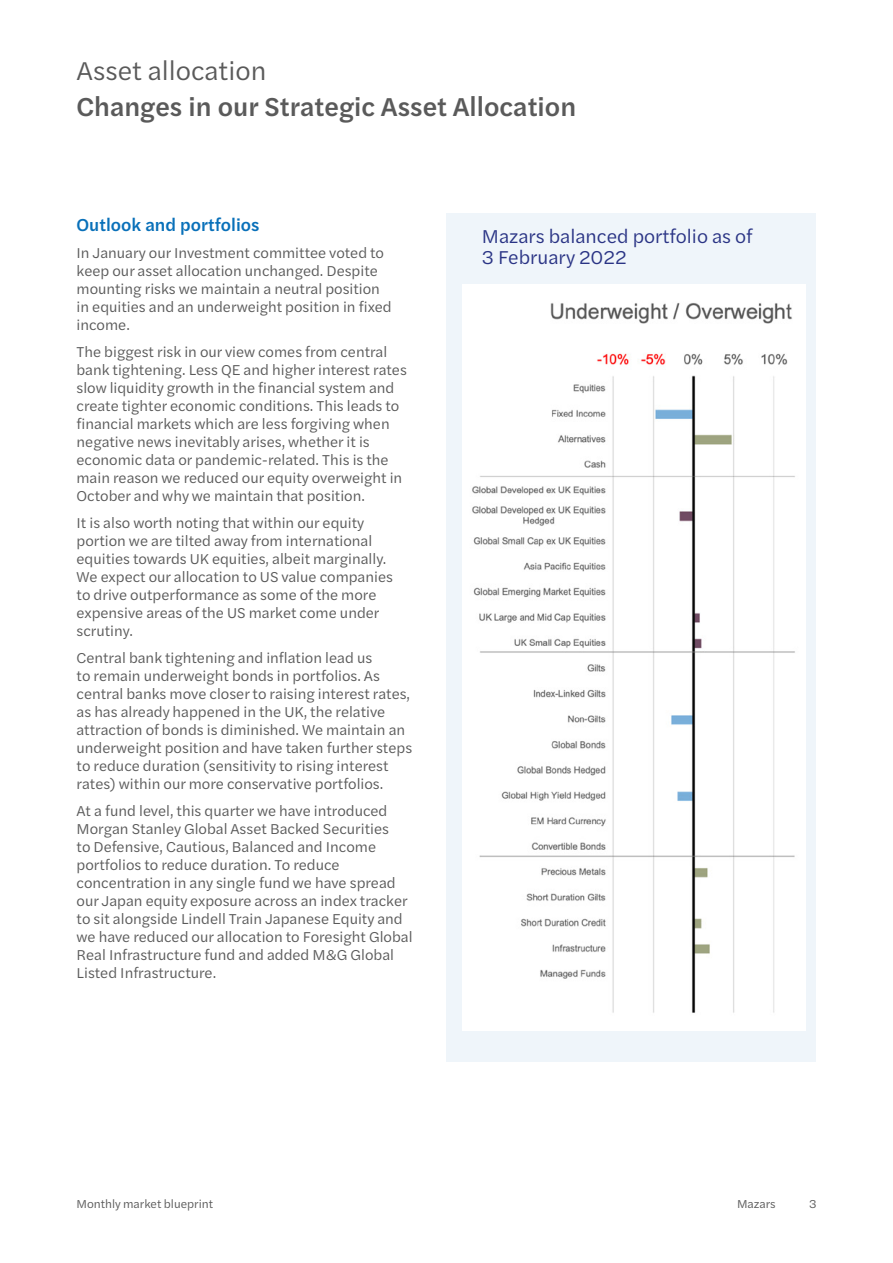
<style>
.page{position:relative;width:893px;height:1263px;background:#fff}
.page>*{position:absolute;margin:0;border:0;box-sizing:border-box;transform-origin:0 0}
.t1{font:500 27px "Halyard Text";color:#5a5a5a}
.t2{font:27px "Halyard Text";color:#5a5a5a}
.t3{font:19.5px/21px "Halyard Text";color:#2a3485}
.t4{font:500 18px "Halyard Text";color:#0970b9}
.t5{font:15px/18px "Halyard Text";color:#5a5a5a}
.t6{font:12px "Halyard Text";color:#5a5a5a}
</style>
<div class="page">
<div style="left:446px;top:213px;width:370px;height:849px;background:#eff5fa"></div>
<div style="left:462px;top:285px;width:344px;height:746px;background:#fff"></div>
<img style="left:472px;top:302px;width:323px;height:711px">
<h1 class="t2" style="left:77px;top:52px;width:191px">Asset allocation</h1>
<h1 class="t1" style="left:77px;top:87px;width:501px">Changes in our Strategic Asset Allocation</h1>
<p class="t4" style="left:77px;top:212px;width:184px">Outlook and portfolios</p>
<p class="t5" style="left:77px;top:243px;width:317px">In January our Investment committee voted to keep our asset allocation unchanged. Despite mounting risks we maintain a neutral position in equities and an underweight position in fixed income.</p>
<p class="t5" style="left:77px;top:342px;width:332px">The biggest risk in our view comes from central bank tightening. Less QE and higher interest rates slow liquidity growth in the financial system and create tighter economic conditions. This leads to financial markets which are less forgiving when negative news inevitably arises, whether it is economic data or pandemic-related. This is the main reason we reduced our equity overweight in October and why we maintain that position.</p>
<p class="t5" style="left:77px;top:513px;width:318px">It is also worth noting that within our equity portion we are tilted away from international equities towards UK equities, albeit marginally.<br>We expect our allocation to US value companies to drive outperformance as some of the more expensive areas of the US market come under scrutiny.</p>
<p class="t5" style="left:77px;top:648px;width:337px">Central bank tightening and inflation lead us<br>to remain underweight bonds in portfolios. As central banks move closer to raising interest rates, as has already happened in the UK, the relative attraction of bonds is diminished. We maintain an underweight position and have taken further steps to reduce duration (sensitivity to rising interest rates) within our more conservative portfolios.</p>
<p class="t5" style="left:77px;top:801px;width:338px">At a fund level, this quarter we have introduced Morgan Stanley Global Asset Backed Securities<br>to Defensive, Cautious, Balanced and Income portfolios to reduce duration. To reduce concentration in any single fund we have spread our Japan equity exposure across an index tracker to sit alongside Lindell Train Japanese Equity and we have reduced our allocation to Foresight Global Real Infrastructure fund and added M&amp;G Global Listed Infrastructure.</p>
<h2 class="t3" style="left:482px;top:224px;width:272px">Mazars balanced portfolio as of<br>3 February 2022</h2>
<p class="t6" style="left:77px;top:1195px;width:138px">Monthly market blueprint</p>
<p class="t6" style="left:737px;top:1195px;width:40px">Mazars</p>
<p class="t6" style="left:809px;top:1195px;width:9px">3</p>
</div>
